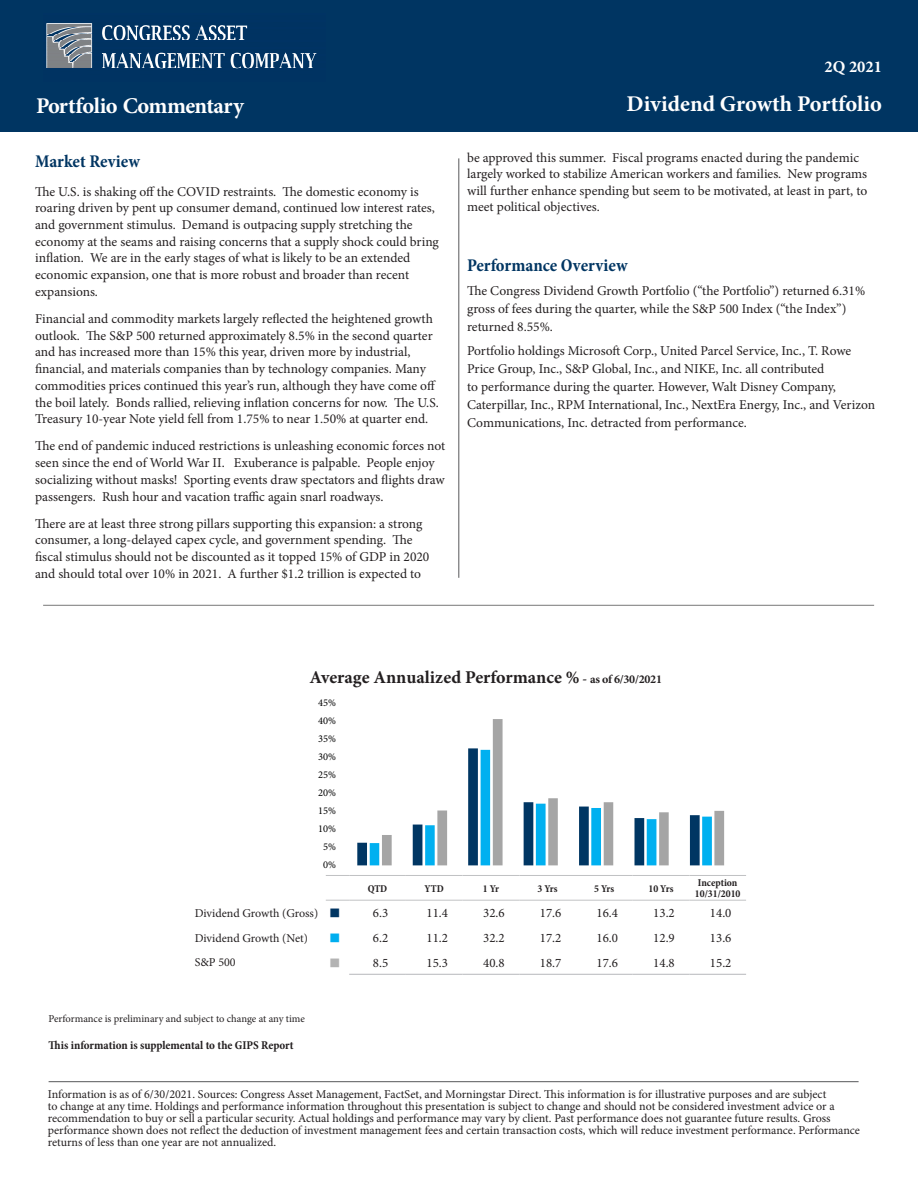
<style>
.page{position:relative;width:918px;height:1188px;background:#fff}
.page>*{position:absolute;margin:0;border:0;box-sizing:border-box;transform-origin:0 0}
.body{font:700 22.5px "Minion Pro";letter-spacing:-.01em;color:#fff}
.chart_headings{font:700 18px "Minion Pro";color:#231f20}
.heading{font:700 condensed 18px "Minion Pro";letter-spacing:-.01em;color:#003562}
.body-2{font:700 16.5px "Minion Pro";color:#fff}
.body-3{font:13.5px/16.6px "Minion Pro";color:#231f20}
.body-4{font:12.9px "Minion Pro";color:#231f20}
.body-5{font:12px/12px "Minion Pro";letter-spacing:-.005em;color:#231f20}
.body-6{font:700 condensed 12px "Minion Pro";color:#231f20}
.t1{font:12px "MS Gothic";color:#003562}
.t2{font:12px "MS Gothic";color:#00aeef}
.t3{font:12px "MS Gothic";color:#b3b3b3}
.body-7{font:10.5px "Minion Pro";letter-spacing:-.005em;color:#231f20}
.body-8{font:700 condensed 10.5px "Minion Pro";color:#231f20}
.t4{font:10.5px "Minion Pro";color:#000}
.s1{font-size:13.5px}
.s2{font-size:12px}
</style>
<div class="page">
<hr style="left:49px;top:1081px;width:810px;height:1px;background:#57585a">
<hr style="left:43px;top:605px;width:831px;height:1px;background:#787878">
<hr style="left:459px;top:158px;width:1px;height:420px;background:#57585a">
<div style="left:0;top:0;width:918px;height:131px;background:#003562"></div>
<img style="left:46px;top:23px;width:271px;height:46px">
<hr style="left:349px;top:974px;width:57px;height:1px;background:#b6b7bb">
<hr style="left:406px;top:974px;width:57px;height:1px;background:#b6b7bb">
<hr style="left:463px;top:974px;width:56px;height:1px;background:#b6b7bb">
<hr style="left:519px;top:974px;width:57px;height:1px;background:#b6b7bb">
<hr style="left:576px;top:974px;width:57px;height:1px;background:#b6b7bb">
<hr style="left:633px;top:974px;width:56px;height:1px;background:#b6b7bb">
<hr style="left:689px;top:974px;width:57px;height:1px;background:#b6b7bb">
<svg style="left:326px;top:875px;width:23px;height:1px"></svg>
<hr style="left:349px;top:875px;width:57px;height:1px;background:#c1c2c4">
<hr style="left:406px;top:875px;width:57px;height:1px;background:#c1c2c4">
<hr style="left:463px;top:875px;width:56px;height:1px;background:#c1c2c4">
<hr style="left:519px;top:875px;width:57px;height:1px;background:#c1c2c4">
<hr style="left:576px;top:875px;width:57px;height:1px;background:#c1c2c4">
<hr style="left:633px;top:875px;width:56px;height:1px;background:#c1c2c4">
<hr style="left:689px;top:875px;width:57px;height:1px;background:#c1c2c4">
<svg style="left:326px;top:900px;width:23px;height:1px"></svg>
<hr style="left:349px;top:900px;width:57px;height:1px;background:#c1c2c4">
<hr style="left:406px;top:900px;width:57px;height:1px;background:#c1c2c4">
<hr style="left:463px;top:900px;width:56px;height:1px;background:#c1c2c4">
<hr style="left:519px;top:900px;width:57px;height:1px;background:#c1c2c4">
<hr style="left:576px;top:900px;width:57px;height:1px;background:#c1c2c4">
<hr style="left:633px;top:900px;width:56px;height:1px;background:#c1c2c4">
<hr style="left:689px;top:900px;width:57px;height:1px;background:#c1c2c4">
<svg style="left:357px;top:842px;width:23px;height:23px"></svg>
<svg style="left:382px;top:719px;width:342px;height:146px"></svg>
<p class="body" style="left:36px;top:90px;width:209px">Portfolio Commentary</p>
<p class="heading" style="left:35px;top:149px;width:106px">Market Review</p>
<p class="body-3" style="left:35px;top:183px;width:405px">The U.S. is shaking off the COVID restraints. The domestic economy is roaring driven by pent up consumer demand, continued low interest rates, and government stimulus. Demand is outpacing supply stretching the economy at the seams and raising concerns that a supply shock could bring inflation. We are in the early stages of what is likely to be an extended economic expansion, one that is more robust and broader than recent expansions.</p>
<p class="body-3" style="left:35px;top:310px;width:405px">Financial and commodity markets largely reflected the heightened growth outlook. The S&amp;P 500 returned approximately 8.5% in the second quarter and has increased more than 15% this year, driven more by industrial, financial, and materials companies than by technology companies. Many commodities prices continued this year’s run, although they have come off the boil lately. Bonds rallied, relieving inflation concerns for now. The U.S.<br>Treasury 10-year Note yield fell from 1.75% to near 1.50% at quarter end.</p>
<p class="body-3" style="left:35px;top:438px;width:412px">The end of pandemic induced restrictions is unleashing economic forces not seen since the end of World War II. Exuberance is palpable. People enjoy socializing without masks! Sporting events draw spectators and flights draw passengers. Rush hour and vacation traffic again snarl roadways.</p>
<p class="body-3" style="left:35px;top:515px;width:396px">There are at least three strong pillars supporting this expansion: a strong consumer, a long-delayed capex cycle, and government spending. The fiscal stimulus should not be discounted as it topped 15% of GDP in 2020 and should total over 10% in 2021. A further $1.2 trillion is expected to</p>
<p class="body-2" style="left:825px;top:55px;width:59px">2Q 2021</p>
<p class="body" style="left:627px;top:88px;width:257px">Dividend Growth Portfolio</p>
<p class="body-3" style="left:467px;top:149px;width:402px">be approved this summer. Fiscal programs enacted during the pandemic largely worked to stabilize American workers and families. New programs will further enhance spending but seem to be motivated, at least in part, to meet political objectives.</p>
<p class="heading" style="left:467px;top:252px;width:162px">Performance Overview</p>
<p class="body-3" style="left:467px;top:281px;width:400px;line-height:18px">The Congress Dividend Growth Portfolio (“the Portfolio”) returned 6.31% gross of fees during the quarter, while the S&amp;P 500 Index (“the Index”) returned 8.55%.</p>
<p class="body-3" style="left:467px;top:341px;width:410px;line-height:18px">Portfolio holdings Microsoft Corp., United Parcel Service, Inc., T. Rowe Price Group, Inc., S&amp;P Global, Inc., and NIKE, Inc. all contributed<br>to performance during the quarter. However, Walt Disney Company, Caterpillar, Inc., RPM International, Inc., NextEra Energy, Inc., and Verizon Communications, Inc. detracted from performance.</p>
<p class="chart_headings" style="left:309px;top:664px;width:354px">Average Annualized Performance % <span class="s1">-</span> <span class="s2">as of 6/30/2021</span></p>
<p class="t4" style="left:318px;top:696px;width:19px">45%</p>
<p class="t4" style="left:318px;top:714px;width:19px">40%</p>
<p class="t4" style="left:318px;top:732px;width:19px">35%</p>
<p class="t4" style="left:318px;top:750px;width:19px">30%</p>
<p class="t4" style="left:318px;top:768px;width:19px">25%</p>
<p class="t4" style="left:318px;top:786px;width:19px">20%</p>
<p class="t4" style="left:318px;top:804px;width:19px">15%</p>
<p class="t4" style="left:318px;top:822px;width:19px">10%</p>
<p class="t4" style="left:323px;top:840px;width:14px">5%</p>
<p class="t4" style="left:323px;top:857px;width:14px">0%</p>
<p class="body-8" style="left:368px;top:881px;width:21px">QTD</p>
<p class="body-8" style="left:425px;top:881px;width:21px">YTD</p>
<p class="body-8" style="left:483px;top:881px;width:18px">1 Yr</p>
<p class="body-8" style="left:538px;top:881px;width:22px">3 Yrs</p>
<p class="body-8" style="left:594px;top:881px;width:22px">5 Yrs</p>
<p class="body-8" style="left:648px;top:881px;width:27px">10 Yrs</p>
<p class="body-8" style="left:698px;top:875px;width:41px">Inception</p>
<p class="body-8" style="left:695px;top:887px;width:47px">10/31/2010</p>
<p class="body-5" style="left:195px;top:907px;width:125px">Dividend Growth (Gross)</p>
<p class="t1" style="left:329px;top:907px;width:13px">■</p>
<p class="body-4" style="left:373px;top:905px;width:17px">6.3</p>
<p class="body-4" style="left:426px;top:905px;width:23px">11.4</p>
<p class="body-4" style="left:483px;top:905px;width:23px">32.6</p>
<p class="body-4" style="left:540px;top:905px;width:23px">17.6</p>
<p class="body-4" style="left:597px;top:905px;width:23px">16.4</p>
<p class="body-4" style="left:653px;top:905px;width:23px">13.2</p>
<p class="body-4" style="left:710px;top:905px;width:23px">14.0</p>
<p class="body-5" style="left:195px;top:932px;width:115px">Dividend Growth (Net)</p>
<p class="t2" style="left:329px;top:932px;width:13px">■</p>
<p class="body-4" style="left:373px;top:929px;width:17px">6.2</p>
<p class="body-4" style="left:426px;top:929px;width:23px">11.2</p>
<p class="body-4" style="left:483px;top:929px;width:23px">32.2</p>
<p class="body-4" style="left:540px;top:929px;width:23px">17.2</p>
<p class="body-4" style="left:597px;top:929px;width:23px">16.0</p>
<p class="body-4" style="left:653px;top:929px;width:23px">12.9</p>
<p class="body-4" style="left:710px;top:929px;width:23px">13.6</p>
<p class="body-5" style="left:195px;top:957px;width:42px">S&amp;P 500</p>
<p class="t3" style="left:329px;top:956px;width:13px">■</p>
<p class="body-4" style="left:373px;top:954px;width:17px">8.5</p>
<p class="body-4" style="left:426px;top:954px;width:23px">15.3</p>
<p class="body-4" style="left:483px;top:954px;width:23px">40.8</p>
<p class="body-4" style="left:540px;top:954px;width:23px">18.7</p>
<p class="body-4" style="left:597px;top:954px;width:23px">17.6</p>
<p class="body-4" style="left:653px;top:954px;width:23px">14.8</p>
<p class="body-4" style="left:710px;top:954px;width:23px">15.2</p>
<p class="body-7" style="left:49px;top:1012px;width:258px">Performance is preliminary and subject to change at any time</p>
<p class="body-6" style="left:49px;top:1037px;width:247px">This information is supplemental to the GIPS Report</p>
<p class="body-5" style="left:48px;top:1088px;width:814px">Information is as of 6/30/2021. Sources: Congress Asset Management, FactSet, and Morningstar Direct. This information is for illustrative purposes and are subject<br>to change at any time. Holdings and performance information throughout this presentation is subject to change and should not be considered investment advice or a recommendation to buy or sell a particular security. Actual holdings and performance may vary by client. Past performance does not guarantee future results. Gross performance shown does not reflect the deduction of investment management fees and certain transaction costs, which will reduce investment performance. Performance returns of less than one year are not annualized.</p>
</div>
